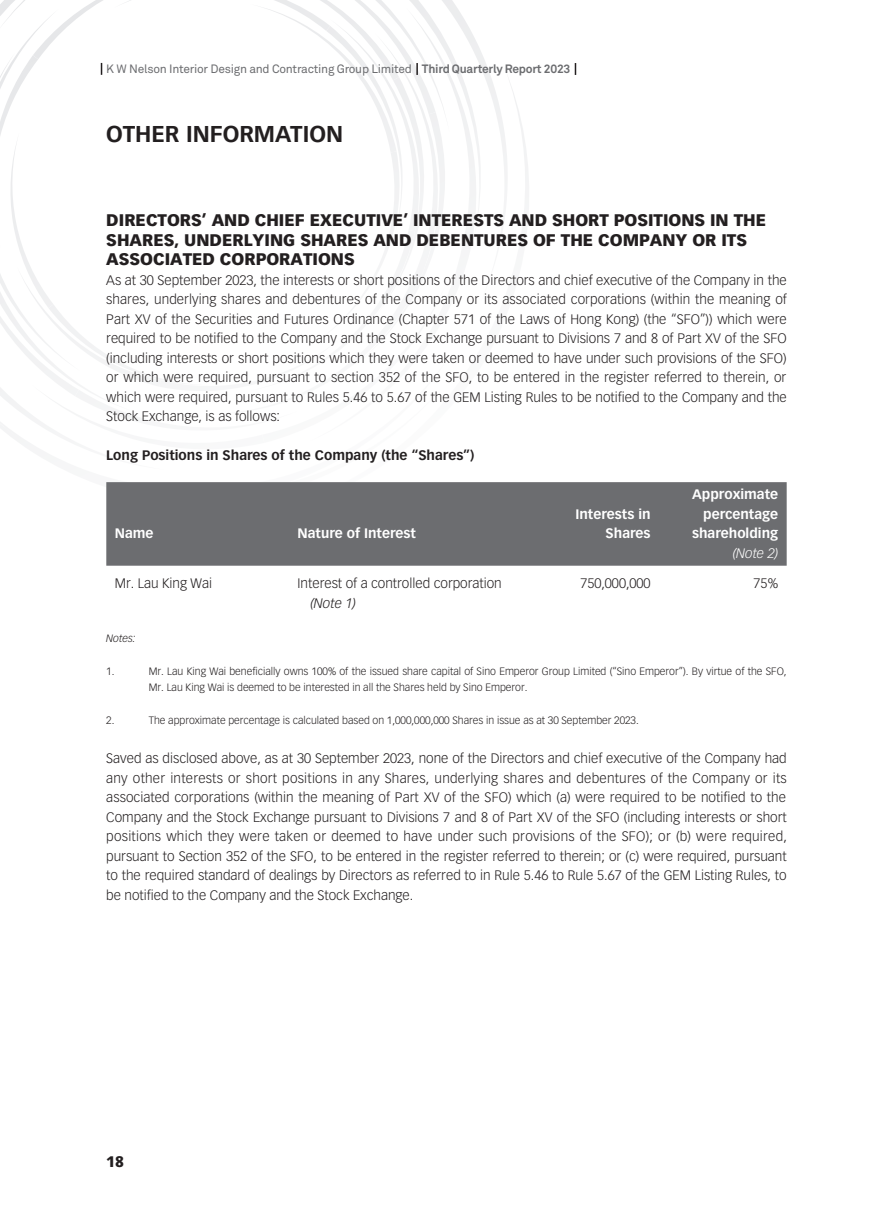
<style>
.page{position:relative;width:893px;height:1212px;background:#fff}
.page>*{position:absolute;margin:0;border:0;box-sizing:border-box;transform-origin:0 0}
.t1{font:700 22.5px "Vectora LT Std";color:#231f20}
.t2{font:900 16.5px/19.5px "Vectora LT Std";color:#231f20}
.t3{font:900 15px "Vectora LT Std";color:#231f20}
.t4{font:300 13.5px/19.5px "Vectora LT Std";color:#231f20;text-align:justify}
.t5{font:700 13.5px/19.5px "Vectora LT Std";color:#fff;text-align:right}
.t6{font:700 13.5px "Vectora LT Std";color:#231f20}
.t7{font:italic 300 13.5px "Vectora LT Std";color:#fff}
.t8{font:italic 300 13.5px "Vectora LT Std";color:#231f20}
.t9{font:12px "Akkurat Pro";letter-spacing:-.02em;color:#6c6d70}
.t10{font:300 10.5px/16.5px "Vectora LT Std";color:#231f20}
.t11{font:italic 300 10.5px "Vectora LT Std";color:#231f20}
.s1{font-weight:700}
</style>
<div class="page">
<svg style="left:0;top:0;width:529px;height:447px"></svg>
<svg style="left:575px;top:63px;width:1px;height:12px"></svg>
<div style="left:106px;top:482px;width:681px;height:84px;background:#6c6d70"></div>
<p class="t9" style="left:106px;top:62px;width:466px">K W Nelson Interior Design and Contracting Group Limited <span class="s1">Third Quarterly Report 2023</span></p>
<h1 class="t1" style="left:106px;top:120px;width:238px">OTHER INFORMATION</h1>
<p class="t2" style="left:106px;top:211px;width:661px">DIRECTORS’ AND CHIEF EXECUTIVE’ INTERESTS AND SHORT POSITIONS IN THE<br>SHARES, UNDERLYING SHARES AND DEBENTURES OF THE COMPANY OR ITS<br>ASSOCIATED CORPORATIONS</p>
<p class="t4" style="left:106px;top:270px;width:682px">As at 30 September 2023, the interests or short positions of the Directors and chief executive of the Company in the shares, underlying shares and debentures of the Company or its associated corporations (within the meaning of Part XV of the Securities and Futures Ordinance (Chapter 571 of the Laws of Hong Kong) (the “SFO”)) which were required to be notified to the Company and the Stock Exchange pursuant to Divisions 7 and 8 of Part XV of the SFO (including interests or short positions which they were taken or deemed to have under such provisions of the SFO) or which were required, pursuant to section 352 of the SFO, to be entered in the register referred to therein, or which were required, pursuant to Rules 5.46 to 5.67 of the GEM Listing Rules to be notified to the Company and the Stock Exchange, is as follows:</p>
<p class="t6" style="left:106px;top:447px;width:370px">Long Positions in Shares of the Company (the “Shares”)</p>
<p class="t5" style="left:115px;top:524px;width:40px">Name</p>
<p class="t5" style="left:298px;top:524px;width:120px">Nature of Interest</p>
<p class="t4" style="left:115px;top:574px;width:99px">Mr. Lau King Wai</p>
<p class="t4" style="left:298px;top:574px;width:206px">Interest of a controlled corporation</p>
<p class="t8" style="left:310px;top:595px;width:47px">(Note 1)</p>
<p class="t5" style="left:575px;top:504px;width:77px">Interests in<br>Shares</p>
<p class="t5" style="left:692px;top:485px;width:88px">Approximate percentage shareholding</p>
<p class="t7" style="left:733px;top:545px;width:47px">(Note 2)</p>
<p class="t4" style="left:580px;top:574px;width:72px">750,000,000</p>
<p class="t4" style="left:754px;top:574px;width:26px">75%</p>
<p class="t11" style="left:106px;top:632px;width:31px">Notes:</p>
<p class="t10" style="left:106px;top:663px;width:10px">1.</p>
<p class="t10" style="left:149px;top:663px;width:639px">Mr. Lau King Wai beneficially owns 100% of the issued share capital of Sino Emperor Group Limited (“Sino Emperor”). By virtue of the SFO,<br>Mr. Lau King Wai is deemed to be interested in all the Shares held by Sino Emperor.</p>
<p class="t10" style="left:106px;top:712px;width:10px">2.</p>
<p class="t10" style="left:149px;top:712px;width:491px">The approximate percentage is calculated based on 1,000,000,000 Shares in issue as at 30 September 2023.</p>
<p class="t4" style="left:106px;top:749px;width:682px">Saved as disclosed above, as at 30 September 2023, none of the Directors and chief executive of the Company had any other interests or short positions in any Shares, underlying shares and debentures of the Company or its associated corporations (within the meaning of Part XV of the SFO) which (a) were required to be notified to the Company and the Stock Exchange pursuant to Divisions 7 and 8 of Part XV of the SFO (including interests or short positions which they were taken or deemed to have under such provisions of the SFO); or (b) were required, pursuant to Section 352 of the SFO, to be entered in the register referred to therein; or (c) were required, pursuant to the required standard of dealings by Directors as referred to in Rule 5.46 to Rule 5.67 of the GEM Listing Rules, to be notified to the Company and the Stock Exchange.</p>
<p class="t3" style="left:106px;top:1152px;width:19px">18</p>
</div>
